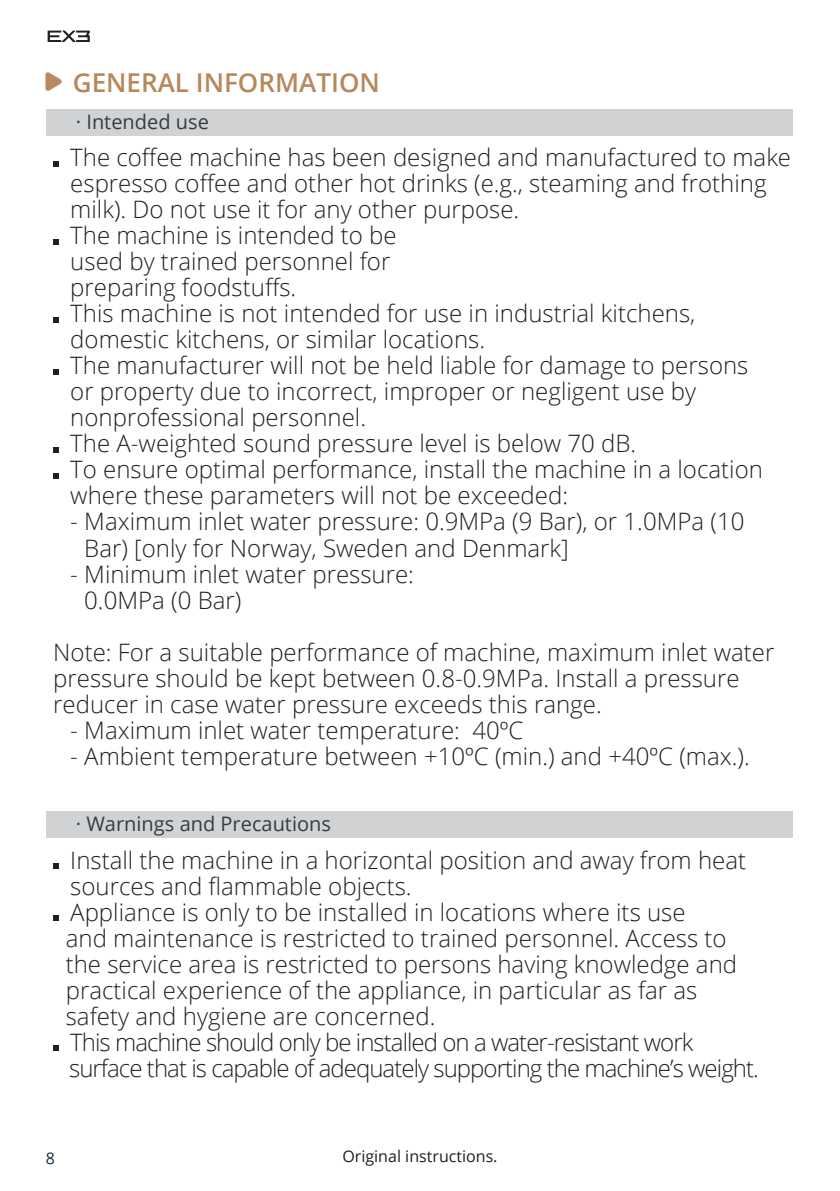
<style>
.page{position:relative;width:840px;height:1191px;background:#fff}
.page>*{position:absolute;margin:0;border:0;box-sizing:border-box;transform-origin:0 0}
.headline_02{font:600 26px "Open Sans";color:#b6885c}
.Paragraph_normal{font:300 24px/26px "Open Sans";color:#231f20}
.Paragraph_normal-2{font:300 24px "Open Sans";letter-spacing:-.04em;color:#231f20}
.subhead{font:20px "Open Sans";color:#323d47}
.t1{font:16px "Open Sans";color:#231f20}
.t2{font:16px "Open Sans";color:#172938}
</style>
<div class="page">
<svg style="left:48px;top:31px;width:42px;height:11px"></svg>
<div style="left:46px;top:811px;width:746px;height:26px;background:#d1d2d4"></div>
<div style="left:46px;top:109px;width:746px;height:27px;background:#d1d2d4"></div>
<img style="left:45px;top:72px;width:17px;height:19px">
<svg style="left:53px;top:161px;width:6px;height:5px"></svg>
<svg style="left:53px;top:239px;width:6px;height:5px"></svg>
<svg style="left:53px;top:317px;width:6px;height:5px"></svg>
<svg style="left:53px;top:369px;width:6px;height:5px"></svg>
<svg style="left:53px;top:447px;width:6px;height:5px"></svg>
<svg style="left:53px;top:473px;width:6px;height:5px"></svg>
<svg style="left:53px;top:863px;width:6px;height:5px"></svg>
<svg style="left:53px;top:915px;width:6px;height:5px"></svg>
<svg style="left:53px;top:1045px;width:6px;height:5px"></svg>
<p class="headline_02" style="left:73px;top:65px;width:308px">GENERAL INFORMATION</p>
<p class="subhead" style="left:76px;top:108px;width:134px">· Intended use</p>
<p class="Paragraph_normal" style="left:70px;top:144px;width:722px">The coffee machine has been designed and manufactured to make espresso coffee and other hot drinks (e.g., steaming and frothing milk). Do not use it for any other purpose.</p>
<p class="Paragraph_normal" style="left:70px;top:222px;width:328px">The machine is intended to be</p>
<p class="Paragraph_normal" style="left:70px;top:248px;width:321px">used by trained personnel for</p>
<p class="Paragraph_normal" style="left:70px;top:274px;width:227px">preparing foodstuffs.</p>
<p class="Paragraph_normal" style="left:70px;top:300px;width:626px">This machine is not intended for use in industrial kitchens, domestic kitchens, or similar locations.</p>
<p class="Paragraph_normal" style="left:70px;top:352px;width:679px">The manufacturer will not be held liable for damage to persons or property due to incorrect, improper or negligent use by nonprofessional personnel.</p>
<p class="Paragraph_normal" style="left:70px;top:430px;width:567px">The A-weighted sound pressure level is below 70 dB.</p>
<p class="Paragraph_normal" style="left:70px;top:456px;width:693px">To ensure optimal performance, install the machine in a location where these parameters will not be exceeded:</p>
<p class="Paragraph_normal" style="left:84px;top:508px;width:661px;text-indent:-14px">- Maximum inlet water pressure: 0.9MPa (9 Bar), or 1.0MPa (10<br>Bar) [only for Norway, Sweden and Denmark]</p>
<p class="Paragraph_normal" style="left:84px;top:560px;width:331px;text-indent:-14px">- Minimum inlet water pressure:<br>0.0MPa (0 Bar)</p>
<p class="Paragraph_normal" style="left:53px;top:638px;width:722px">Note: For a suitable performance of machine, maximum inlet water pressure should be kept between 0.8-0.9MPa. Install a pressure reducer in case water pressure exceeds this range.</p>
<p class="Paragraph_normal" style="left:70px;top:716px;width:454px">- Maximum inlet water temperature: 40ºC</p>
<p class="Paragraph_normal" style="left:70px;top:742px;width:680px">- Ambient temperature between +10ºC (min.) and +40ºC (max.).</p>
<p class="subhead" style="left:76px;top:810px;width:256px">· Warnings and Precautions</p>
<p class="Paragraph_normal" style="left:70px;top:846px;width:677px">Install the machine in a horizontal position and away from heat sources and flammable objects.</p>
<p class="Paragraph_normal" style="left:70px;top:898px;width:616px">Appliance is only to be installed in locations where its use</p>
<p class="Paragraph_normal" style="left:66px;top:924px;width:662px">and maintenance is restricted to trained personnel. Access to</p>
<p class="Paragraph_normal" style="left:66px;top:950px;width:672px">the service area is restricted to persons having knowledge and</p>
<p class="Paragraph_normal" style="left:66px;top:976px;width:633px">practical experience of the appliance, in particular as far as</p>
<p class="Paragraph_normal" style="left:66px;top:1002px;width:371px">safety and hygiene are concerned.</p>
<p class="Paragraph_normal-2" style="left:70px;top:1025px;width:624px">This machine should only be installed on a water-resistant work</p>
<p class="Paragraph_normal-2" style="left:69px;top:1051px;width:691px">surface that is capable of adequately supporting the machine’s weight.</p>
<p class="t2" style="left:46px;top:1147px;width:11px">8</p>
<p class="t1" style="left:342px;top:1145px;width:156px">Original instructions.</p>
</div>
